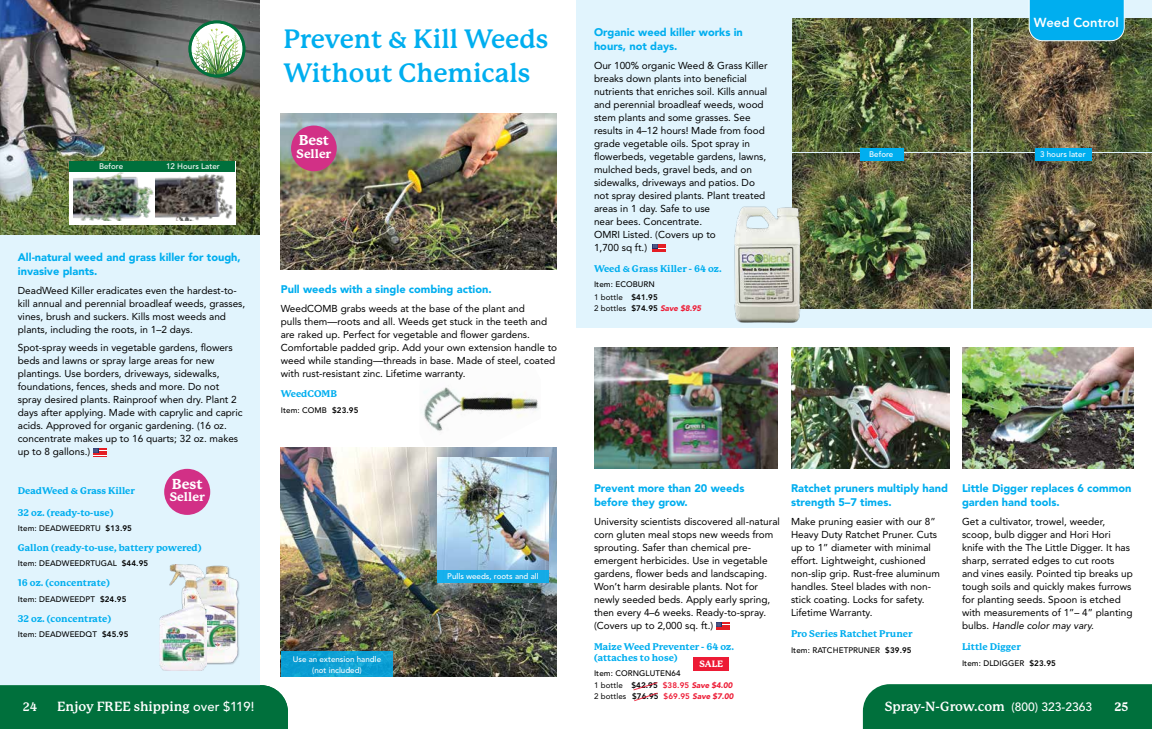
<style>
.page{position:relative;width:1152px;height:729px;background:#fff}
.page>*{position:absolute;margin:0;border:0;box-sizing:border-box;transform-origin:0 0}
.t1{font:700 26px/34px "P22 Mackinac Pro";color:#00aeef}
.t2{font:800 14.1px "P22 Mackinac Pro";color:#fff}
.t3{font:800 14px "P22 Mackinac Pro";color:#fff}
.t4{font:700 13px "P22 Mackinac Pro";color:#fff}
.t5{font:800 13px "Avenir LT Std";color:#fff}
.t6{font:800 12.2px "P22 Mackinac Pro";color:#fff}
.t7{font:800 12.1px "P22 Mackinac Pro";color:#fff}
.t8{font:700 12px "P22 Mackinac Pro";color:#fff}
.t9{font:800 12px "P22 Mackinac Pro";color:#fff}
.t10{font:900 11px/14px "Avenir LT Std";color:#00aeef}
.t11{font:10px/13px "Avenir LT Std";color:#000}
.t12{font:800 9.5px/11px "P22 Mackinac Pro";color:#00aeef}
.t13{font:800 9px "P22 Mackinac Pro";color:#fff}
.t14{font:500 8px/12.3px "Avenir LT Std";letter-spacing:.01em;color:#000}
.t15{font:500 8px/11px "Avenir LT Std";color:#fff;text-align:center}
.t16{font:italic 900 8px "Avenir LT Std";letter-spacing:-.01em;color:#ed1b35}
.s1{font-weight:800}
.s2{font-family:"Avenir LT Std";font-weight:500}
.s3{font-weight:400}
.s4{font-weight:400;font-style:normal;color:#000}
.s5{font-weight:800;font-style:normal;color:#000}
.s6{font-weight:800;color:#ed1b35}
.s7{font-weight:900;font-style:italic;color:#ed1b35}
.s8{font-weight:800;font-style:normal}
.s9{font-style:italic}
.s10{font-family:"Avenir LT Std";font-weight:500;font-size:12px}
</style>
<div class="page">
<div style="left:0;top:235px;width:259px;height:452px;background:#e1f4fd"></div>
<div style="left:0;top:685px;width:288px;height:44px;background:#00703c"></div>
<img style="left:0;top:0;width:259px;height:235px">
<img style="left:423px;top:387px;width:116px;height:44px">
<svg style="left:93px;top:448px;width:14px;height:9px"></svg>
<svg style="left:190px;top:22px;width:54px;height:54px"></svg>
<img style="left:190px;top:28px;width:53px;height:49px">
<div style="left:189px;top:21px;width:56px;height:56px;border:3px solid #00703c;border-radius:50%"></div>
<img style="left:179px;top:564px;width:60px;height:101px">
<img style="left:159px;top:565px;width:47px;height:106px">
<img style="left:281px;top:114px;width:276px;height:156px">
<div style="left:291px;top:126px;width:46px;height:45px;background:#d23086;border-radius:50%"></div>
<div style="left:164px;top:469px;width:46px;height:46px;background:#d23086;border-radius:50%"></div>
<div style="left:69px;top:161px;width:166px;height:64px;background:#fff"></div>
<img style="left:74px;top:172px;width:159px;height:49px">
<div style="left:69px;top:161px;width:166px;height:11px;background:#00703c"></div>
<img style="left:281px;top:448px;width:276px;height:229px">
<svg style="left:281px;top:652px;width:112px;height:25px;fill:#0d9fd4"></svg>
<img style="left:437px;top:458px;width:112px;height:112px">
<div style="left:437px;top:570px;width:112px;height:12px;background:#16aeea"></div>
<div style="left:576px;top:0;width:576px;height:327px;background:#e1f4fd"></div>
<div style="left:863px;top:684px;width:289px;height:45px;background:#00703c"></div>
<img style="left:974px;top:18px;width:178px;height:133px">
<img style="left:791px;top:348px;width:159px;height:121px">
<img style="left:962px;top:348px;width:172px;height:121px">
<img style="left:594px;top:348px;width:184px;height:121px">
<svg style="left:716px;top:622px;width:13px;height:8px"></svg>
<svg style="left:653px;top:244px;width:13px;height:8px"></svg>
<img style="left:974px;top:153px;width:178px;height:155px">
<img style="left:793px;top:154px;width:177px;height:154px">
<img style="left:793px;top:18px;width:177px;height:133px">
<div style="left:1035px;top:148px;width:56px;height:13px;background:#00aeef"></div>
<div style="left:860px;top:148px;width:43px;height:13px;background:#00aeef"></div>
<svg style="left:1029px;top:0;width:96px;height:41px"></svg>
<img style="left:734px;top:204px;width:68px;height:119px">
<div style="left:693px;top:658px;width:36px;height:13px;background:#ed1b35"></div>
<svg style="left:633px;top:682px;width:25px;height:20px"></svg>
<p class="t15" style="left:99px;top:161px;width:26px">Before</p>
<p class="t15" style="left:166px;top:161px;width:55px">12 Hours Later</p>
<h1 class="t1" style="left:284px;top:22px;width:266px">Prevent &amp; Kill Weeds<br>Without Chemicals</h1>
<h3 class="t3" style="left:299px;top:132px;width:32px">Best</h3>
<p class="t7" style="left:297px;top:147px;width:36px">Seller</p>
<p class="t10" style="left:18px;top:250px;width:225px">All-natural weed and grass killer for tough, invasive plants.</p>
<p class="t11" style="left:18px;top:284px;width:229px">DeadWeed Killer eradicates even the hardest-to&shy;kill annual and perennial broadleaf weeds, grasses, vines, brush and suckers. Kills most weeds and plants, including the roots, in 1–2 days.</p>
<p class="t11" style="left:18px;top:341px;width:226px">Spot-spray weeds in vegetable gardens, flowers beds and lawns or spray large areas for new plantings. Use borders, driveways, sidewalks, foundations, fences, sheds and more. Do not spray desired plants. Rainproof when dry. Plant 2 days after applying. Made with caprylic and capric acids. Approved for organic gardening. (16 oz. concentrate makes up to 16 quarts; 32 oz. makes up to 8 gallons.)</p>
<p class="t12" style="left:18px;top:485px;width:119px">DeadWeed &amp; Grass Killer</p>
<p class="t12" style="left:18px;top:507px;width:97px">32 oz. (ready-to-use)</p>
<p class="t14" style="left:18px;top:522px;width:116px">Item: DEADWEEDRTU <span class="s1">$13.95</span></p>
<p class="t12" style="left:18px;top:542px;width:185px">Gallon (ready-to-use, battery powered)</p>
<p class="t14" style="left:18px;top:557px;width:132px">Item: DEADWEEDRTUGAL <span class="s1">$44.95</span></p>
<p class="t12" style="left:18px;top:577px;width:93px">16 oz. (concentrate)</p>
<p class="t14" style="left:18px;top:593px;width:110px">Item: DEADWEEDPT <span class="s1">$24.95</span></p>
<p class="t12" style="left:18px;top:613px;width:95px">32 oz. (concentrate)</p>
<p class="t14" style="left:18px;top:628px;width:112px">Item: DEADWEEDQT <span class="s1">$45.95</span></p>
<h2 class="t2" style="left:172px;top:476px;width:32px">Best</h2>
<p class="t6" style="left:170px;top:490px;width:36px">Seller</p>
<p class="t8" style="left:23px;top:700px;width:16px">24</p>
<h3 class="t4" style="left:57px;top:699px;width:199px">Enjoy FREE shipping <span class="s2">over $119!</span></h3>
<p class="t10" style="left:281px;top:282px;width:212px">Pull weeds with a single combing action.</p>
<p class="t11" style="left:281px;top:302px;width:278px">WeedCOMB grabs weeds at the base of the plant and<br>pulls them—roots and all. Weeds get stuck in the teeth and are raked up. Perfect for vegetable and flower gardens.<br>Comfortable padded grip. Add your own extension handle to weed while standing—threads in base. Made of steel, coated with rust-resistant zinc. Lifetime warranty.</p>
<p class="t12" style="left:281px;top:389px;width:58px">WeedCOMB</p>
<p class="t14" style="left:281px;top:404px;width:79px">Item: COMB <span class="s1">$23.95</span></p>
<p class="t15" style="left:293px;top:654px;width:90px">Use an extension handle (not included)</p>
<p class="t15" style="left:447px;top:571px;width:93px">Pulls weeds, roots and all</p>
<p class="t10" style="left:594px;top:25px;width:150px">Organic weed killer works in hours, not days.</p>
<p class="t11" style="left:594px;top:59px;width:175px">Our 100% organic Weed &amp; Grass Killer breaks down plants into beneficial nutrients that enriches soil. Kills annual and perennial broadleaf weeds, wood stem plants and some grasses. See results in 4–12 hours! Made from food grade vegetable oils. Spot spray in flowerbeds, vegetable gardens, lawns, mulched beds, gravel beds, and on sidewalks, driveways and patios. Do not spray desired plants. Plant treated areas in 1 day. Safe to use<br>near bees. Concentrate.<br>OMRI Listed. (Covers up to<br>1,700 sq ft.)</p>
<p class="t12" style="left:594px;top:263px;width:129px">Weed &amp; Grass Killer - 64 oz.</p>
<p class="t14" style="left:594px;top:278px;width:65px;line-height:13.3px">Item: ECOBURN<br><span class="s3">1 bottle</span> <span class="s1">$41.95</span></p>
<p class="t16" style="left:594px;top:304px;width:109px"><span class="s4">2 bottles</span> <span class="s5">$74.95</span> Save $8.95</p>
<h3 class="t5" style="left:1034px;top:14px;width:86px">Weed Control</h3>
<p class="t15" style="left:869px;top:149px;width:26px">Before</p>
<p class="t15" style="left:1040px;top:149px;width:47px">3 hours later</p>
<p class="t10" style="left:594px;top:481px;width:152px">Prevent more than 20 weeds before they grow.</p>
<p class="t11" style="left:594px;top:515px;width:187px">University scientists discovered all-natural corn gluten meal stops new weeds from sprouting. Safer than chemical pre&shy;emergent herbicides. Use in vegetable gardens, flower beds and landscaping.<br>Won’t harm desirable plants. Not for newly seeded beds. Apply early spring, then every 4–6 weeks. Ready-to-spray. (Covers up to 2,000 sq. ft.)</p>
<p class="t12" style="left:594px;top:641px;width:142px">Maize Weed Preventer - 64 oz. (attaches to hose)</p>
<p class="t14" style="left:594px;top:667px;width:140px">Item: CORNGLUTEN64<br><span class="s3">1 bottle</span> <span class="s1">$42.95</span> <span class="s6">$38.95</span> <span class="s7">Save $4.00</span></p>
<p class="t16" style="left:594px;top:691px;width:141px"><span class="s4">2 bottles</span> <span class="s5">$76.95</span> <span class="s8">$69.95</span> Save $7.00</p>
<p class="t13" style="left:700px;top:659px;width:25px">SALE</p>
<p class="t10" style="left:791px;top:481px;width:159px">Ratchet pruners multiply hand strength 5–7 times.</p>
<p class="t11" style="left:791px;top:515px;width:150px">Make pruning easier with our 8”<br>Heavy Duty Ratchet Pruner. Cuts up to 1” diameter with minimal effort. Lightweight, cushioned non-slip grip. Rust-free aluminum handles. Steel blades with non&shy;stick coating. Locks for safety.<br>Lifetime Warranty.</p>
<p class="t12" style="left:791px;top:628px;width:123px">Pro Series Ratchet Pruner</p>
<p class="t14" style="left:791px;top:644px;width:122px">Item: RATCHETPRUNER <span class="s1">$39.95</span></p>
<p class="t10" style="left:962px;top:481px;width:171px">Little Digger replaces 6 common garden hand tools.</p>
<p class="t11" style="left:962px;top:515px;width:172px">Get a cultivator, trowel, weeder, scoop, bulb digger and Hori Hori knife with the The Little Digger. It has sharp, serrated edges to cut roots and vines easily. Pointed tip breaks up tough soils and quickly makes furrows for planting seeds. Spoon is etched with measurements of 1”– 4” planting bulbs. <span class="s9">Handle color may vary.</span></p>
<p class="t12" style="left:962px;top:641px;width:60px">Little Digger</p>
<p class="t14" style="left:962px;top:657px;width:95px">Item: DLDIGGER <span class="s1">$23.95</span></p>
<h3 class="t4" style="left:885px;top:699px;width:209px">Spray-N-Grow.com <span class="s10">(800) 323-2363</span></h3>
<p class="t9" style="left:1115px;top:700px;width:15px">25</p>
</div>
